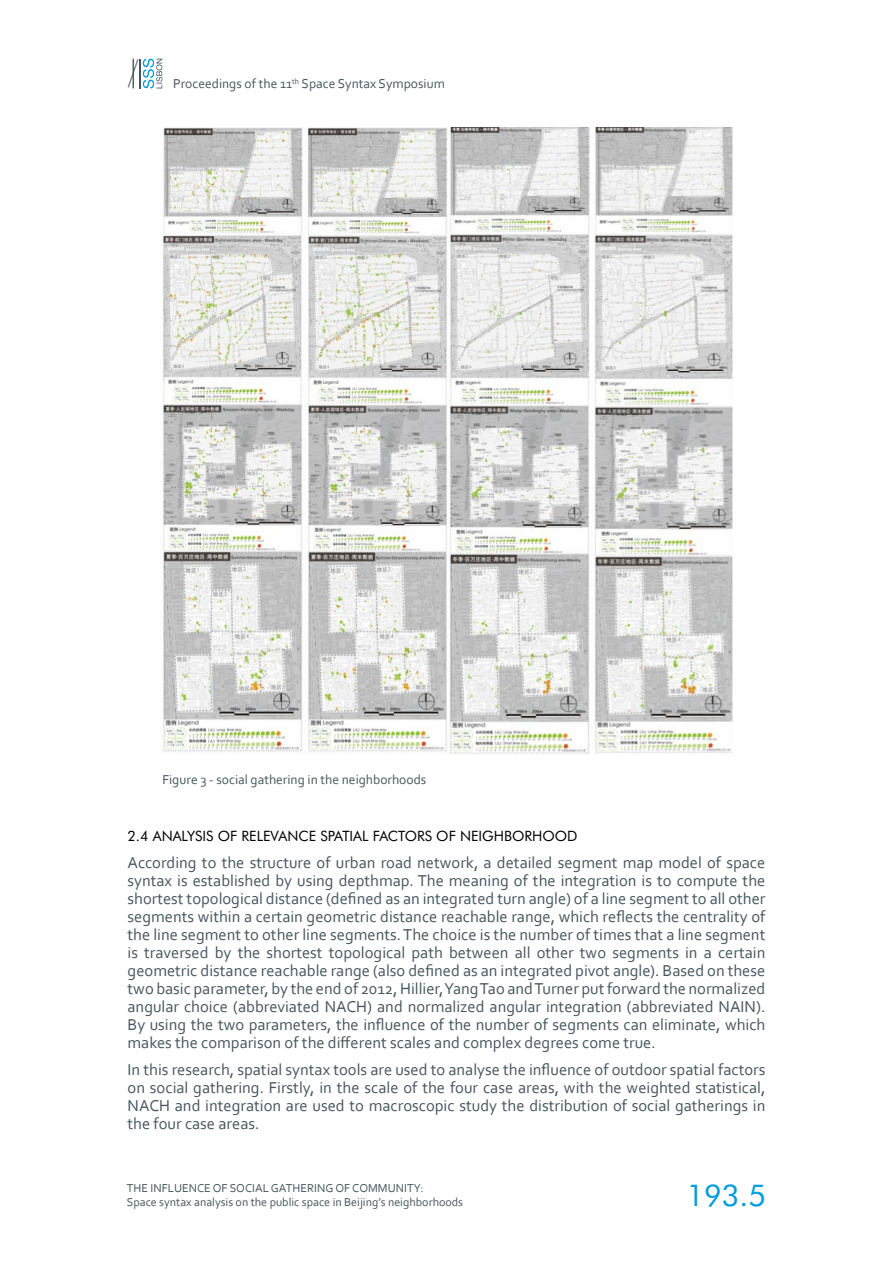
<style>
.page{position:relative;width:893px;height:1263px;background:#fff}
.page>*{position:absolute;margin:0;border:0;box-sizing:border-box;transform-origin:0 0}
.t1{font:30px "Futura BT";color:#009de0}
.t2{font:16.5px/18px "Corbel";color:#46555f;text-align:justify}
.t3{font:14.25px "Futura BT";color:#000}
.t4{font:13.5px "Corbel";color:#46555f}
.t5{font:12px/14.4px "Corbel";color:#46555f}
</style>
<div class="page">
<svg style="left:128px;top:59px;width:34px;height:29px"></svg>
<img style="left:161px;top:128px;width:571px;height:626px">
<p class="t4" style="left:173px;top:76px;width:273px">Proceedings of the 11<sup>th</sup> Space Syntax Symposium</p>
<p class="t4" style="left:162px;top:771px;width:265px">Figure 3 - social gathering in the neighborhoods</p>
<p class="t3" style="left:128px;top:828px;width:452px">2.4 ANALYSIS OF RELEVANCE SPATIAL FACTORS OF NEIGHBORHOOD</p>
<p class="t2" style="left:128px;top:853px;width:639px">According to the structure of urban road network, a detailed segment map model of space syntax is established by using depthmap. The meaning of the integration is to compute the shortest topological distance (defined as an integrated turn angle) of a line segment to all other segments within a certain geometric distance reachable range, which reflects the centrality of the line segment to other line segments. The choice is the number of times that a line segment is traversed by the shortest topological path between all other two segments in a certain geometric distance reachable range (also defined as an integrated pivot angle). Based on these two basic parameter, by the end of 2012, Hillier, Yang Tao and Turner put forward the normalized angular choice (abbreviated NACH) and normalized angular integration (abbreviated NAIN).<br>By using the two parameters, the influence of the number of segments can eliminate, which makes the comparison of the different scales and complex degrees come true.</p>
<p class="t2" style="left:128px;top:1060px;width:639px">In this research, spatial syntax tools are used to analyse the influence of outdoor spatial factors on social gathering. Firstly, in the scale of the four case areas, with the weighted statistical, NACH and integration are used to macroscopic study the distribution of social gatherings in the four case areas.</p>
<p class="t5" style="left:127px;top:1180px;width:338px">THE INFLUENCE OF SOCIAL GATHERING OF COMMUNITY:<br>Space syntax analysis on the public space in Beijing’s neighborhoods</p>
<h1 class="t1" style="left:686px;top:1177px;width:81px">193.5</h1>
</div>
